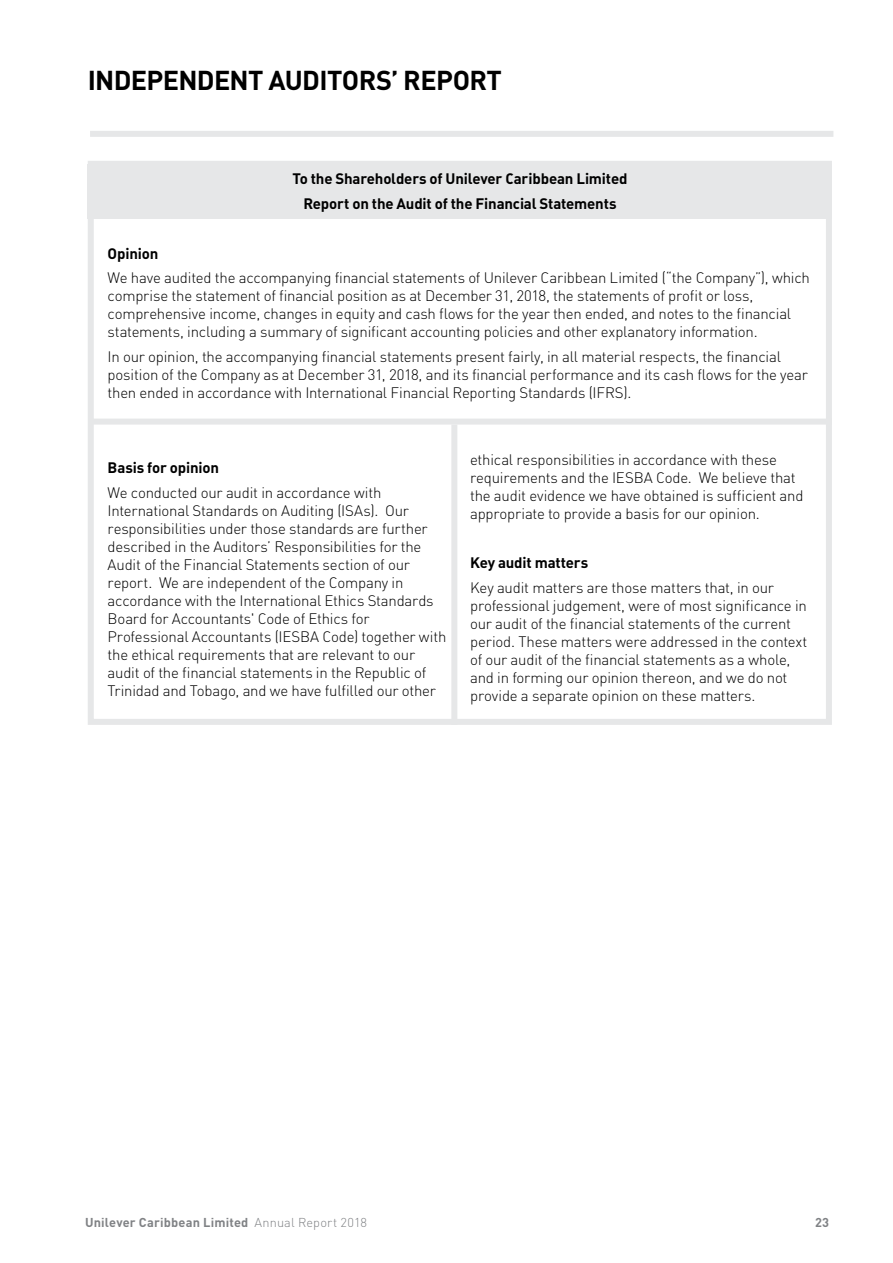
<style>
.page{position:relative;width:893px;height:1263px;background:#fff}
.page>*{position:absolute;margin:0;border:0;box-sizing:border-box;transform-origin:0 0}
.t1{font:700 27px "DIN Pro";letter-spacing:-.025em;color:#000}
.t2{font:300 15px/18px "DIN Pro";letter-spacing:-.015em;color:#000}
.t3{font:700 15px/24.8px "DIN Pro";letter-spacing:-.01em;color:#000;text-align:center}
.t4{font:700 12.75px "DIN Pro";letter-spacing:.015em;color:#808285}
.s1{font-weight:700}
.s2{font-weight:300}
</style>
<div class="page">
<div style="left:90px;top:131px;width:743px;height:6px;background:#e6e7e8"></div>
<div style="left:88px;top:161px;width:744px;height:564px;border:6px solid #e6e7e8"></div>
<div style="left:88px;top:164px;width:744px;height:54px;background:#e6e7e8"></div>
<div style="left:91px;top:419px;width:741px;height:6px;background:#e6e7e8"></div>
<div style="left:451px;top:425px;width:6px;height:300px;background:#e6e7e8"></div>
<h2 class="t1" style="left:88px;top:58px;width:416px">INDEPENDENT AUDITORS’ REPORT</h2>
<p class="t3" style="left:292px;top:165px;width:337px">To the Shareholders of Unilever Caribbean Limited<br>Report on the Audit of the Financial Statements</p>
<p class="t2" style="left:108px;top:239px;width:704px;line-height:24.8px"><span class="s1">Opinion<br></span>We have audited the accompanying financial statements of Unilever Caribbean Limited (“the Company”), which</p>
<p class="t2" style="left:108px;top:286px;width:685px">comprise the statement of financial position as at December 31, 2018, the statements of profit or loss, comprehensive income, changes in equity and cash flows for the year then ended, and notes to the financial statements, including a summary of significant accounting policies and other explanatory information.</p>
<p class="t2" style="left:108px;top:346px;width:702px">In our opinion, the accompanying financial statements present fairly, in all material respects, the financial position of the Company as at December 31, 2018, and its financial performance and its cash flows for the year then ended in accordance with International Financial Reporting Standards (IFRS).</p>
<p class="t2" style="left:108px;top:454px;width:275px;line-height:24.8px"><span class="s1">Basis for opinion<br></span>We conducted our audit in accordance with</p>
<p class="t2" style="left:108px;top:500px;width:340px">International Standards on Auditing (ISAs). Our responsibilities under those standards are further described in the Auditors’ Responsibilities for the Audit of the Financial Statements section of our report. We are independent of the Company in accordance with the International Ethics Standards Board for Accountants' Code of Ethics for Professional Accountants (IESBA Code) together with the ethical requirements that are relevant to our audit of the financial statements in the Republic of Trinidad and Tobago, and we have fulfilled our other</p>
<p class="t2" style="left:470px;top:449px;width:335px">ethical responsibilities in accordance with these requirements and the IESBA Code. We believe that the audit evidence we have obtained is sufficient and appropriate to provide a basis for our opinion.</p>
<p class="t2" style="left:470px;top:549px;width:305px;line-height:24.8px"><span class="s1">Key audit matters<br></span>Key audit matters are those matters that, in our</p>
<p class="t2" style="left:470px;top:595px;width:339px">professional judgement, were of most significance in our audit of the financial statements of the current period. These matters were addressed in the context of our audit of the financial statements as a whole, and in forming our opinion thereon, and we do not provide a separate opinion on these matters.</p>
<p class="t4" style="left:85px;top:1211px;width:283px">Unilever Caribbean Limited <span class="s2">Annual Report 2018</span></p>
<p class="t4" style="left:815px;top:1211px;width:16px">23</p>
</div>
